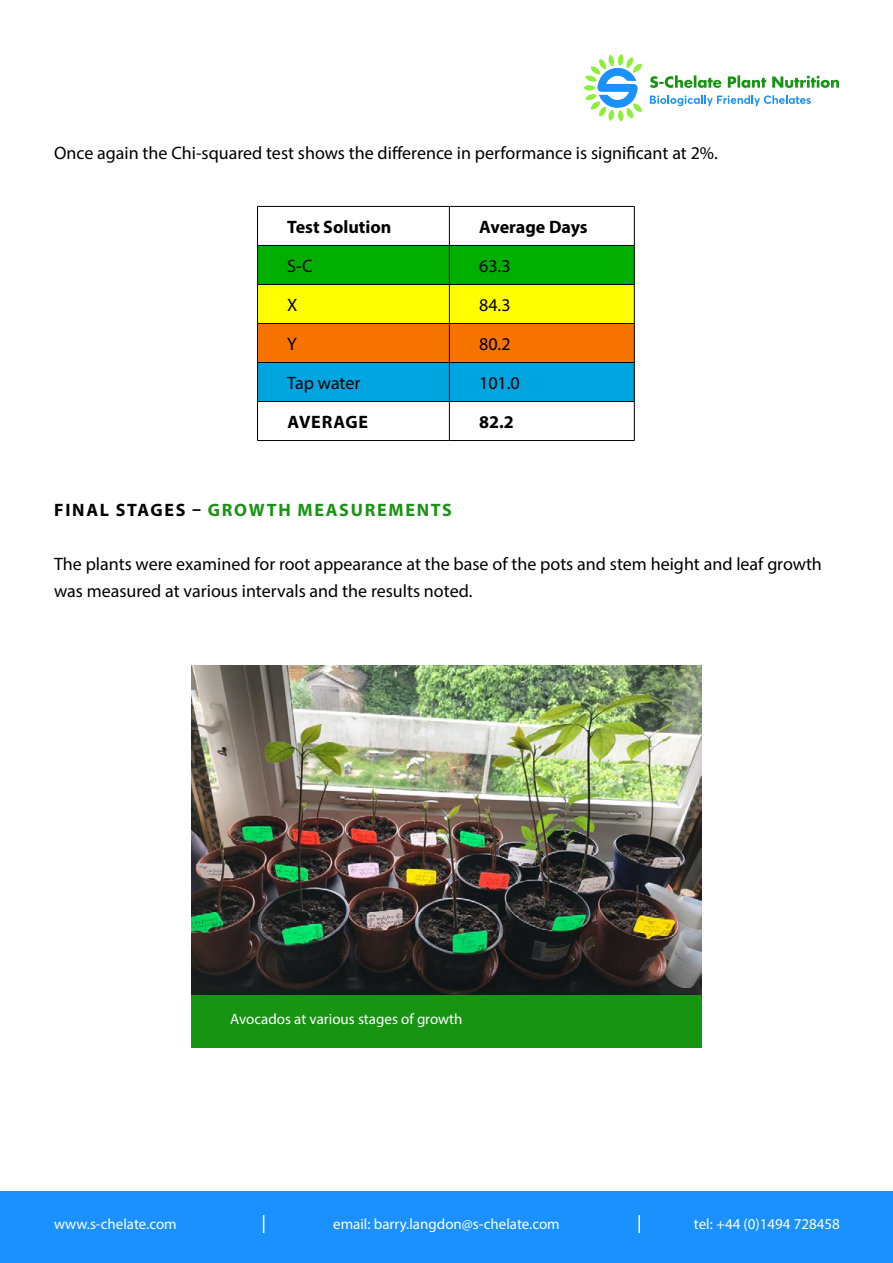
<style>
.page{position:relative;width:893px;height:1263px;background:#fff}
.page>*{position:absolute;margin:0;border:0;box-sizing:border-box;transform-origin:0 0}
.t1{font:18px/27px "Myriad Pro";color:#000}
.t2{font:700 18px "Myriad Pro";letter-spacing:.005em;color:#000}
.t3{font:700 18px "Myriad Pro";letter-spacing:.095em;color:#000}
.t4{font:700 18px "Myriad Pro";letter-spacing:.095em;color:#179412}
.t5{font:15px "Myriad Pro";color:#fff}
.s1{color:#179412}
</style>
<div class="page">
<div style="left:0;top:1191px;width:893px;height:72px;background:#1a91ff"></div>
<svg style="left:638px;top:1215px;width:2px;height:18px"></svg>
<svg style="left:263px;top:1215px;width:1px;height:18px"></svg>
<svg style="left:650px;top:75px;width:189px;height:13px"></svg>
<svg style="left:583px;top:54px;width:59px;height:67px"></svg>
<svg style="left:650px;top:95px;width:161px;height:11px"></svg>
<div style="left:191px;top:994px;width:511px;height:54px;background:#179412"></div>
<svg style="left:258px;top:207px;width:376px;height:233px"></svg>
<svg style="left:258px;top:246px;width:376px;height:155px"></svg>
<hr style="left:257px;top:246px;width:1px;height:38px;background:#000">
<hr style="left:449px;top:246px;width:1px;height:38px;background:#000">
<hr style="left:634px;top:246px;width:1px;height:38px;background:#000">
<hr style="left:257px;top:284px;width:192px;height:1px;background:#000">
<hr style="left:257px;top:285px;width:1px;height:38px;background:#000">
<hr style="left:449px;top:284px;width:185px;height:1px;background:#000">
<hr style="left:449px;top:285px;width:1px;height:38px;background:#000">
<hr style="left:634px;top:285px;width:1px;height:38px;background:#000">
<hr style="left:257px;top:323px;width:192px;height:1px;background:#000">
<hr style="left:257px;top:324px;width:1px;height:38px;background:#000">
<hr style="left:449px;top:323px;width:185px;height:1px;background:#000">
<hr style="left:449px;top:324px;width:1px;height:38px;background:#000">
<hr style="left:634px;top:324px;width:1px;height:38px;background:#000">
<hr style="left:257px;top:362px;width:192px;height:1px;background:#000">
<hr style="left:257px;top:363px;width:1px;height:38px;background:#000">
<hr style="left:449px;top:362px;width:185px;height:1px;background:#000">
<hr style="left:449px;top:363px;width:1px;height:38px;background:#000">
<hr style="left:634px;top:363px;width:1px;height:38px;background:#000">
<hr style="left:257px;top:401px;width:192px;height:1px;background:#000">
<hr style="left:257px;top:402px;width:1px;height:38px;background:#000">
<hr style="left:449px;top:401px;width:185px;height:1px;background:#000">
<hr style="left:449px;top:402px;width:1px;height:38px;background:#000">
<hr style="left:634px;top:402px;width:1px;height:38px;background:#000">
<hr style="left:257px;top:440px;width:192px;height:1px;background:#000">
<hr style="left:449px;top:440px;width:185px;height:1px;background:#000">
<hr style="left:257px;top:206px;width:192px;height:1px;background:#000">
<hr style="left:257px;top:207px;width:1px;height:38px;background:#000">
<hr style="left:449px;top:206px;width:185px;height:1px;background:#000">
<hr style="left:634px;top:207px;width:1px;height:38px;background:#000">
<hr style="left:257px;top:245px;width:192px;height:1px;background:#000">
<hr style="left:449px;top:245px;width:185px;height:1px;background:#000">
<hr style="left:449px;top:207px;width:1px;height:38px;background:#000">
<img style="left:192px;top:665px;width:509px;height:329px">
<p class="t1" style="left:54px;top:139px;width:665px">Once again the Chi-squared test shows the difference in performance is significant at 2%.</p>
<p class="t2" style="left:287px;top:215px;width:106px">TEST SOLUTION</p>
<p class="t2" style="left:479px;top:215px;width:110px">AVERAGE DAYS</p>
<p class="t1" style="left:287px;top:252px;width:27px">S-C</p>
<p class="t1" style="left:479px;top:252px;width:33px">63.3</p>
<p class="t1" style="left:287px;top:291px;width:12px">X</p>
<p class="t1" style="left:479px;top:291px;width:33px">84.3</p>
<p class="t1" style="left:287px;top:330px;width:11px">Y</p>
<p class="t1" style="left:479px;top:330px;width:33px">80.2</p>
<p class="t1" style="left:287px;top:369px;width:75px">Tap water</p>
<p class="t1" style="left:479px;top:369px;width:42px">101.0</p>
<p class="t2" style="left:287px;top:410px;width:80px">AVERAGE</p>
<p class="t2" style="left:479px;top:410px;width:36px">82.2</p>
<p class="t3" style="left:54px;top:498px;width:168px">FINAL STAGES – <span class="s1">GRO</span></p>
<p class="t4" style="left:249px;top:498px;width:194px">WTH MEASUREMENTS</p>
<p class="t1" style="left:54px;top:550px;width:769px">The plants were examined for root appearance at the base of the pots and stem height and leaf growth was measured at various intervals and the results noted.</p>
<p class="t5" style="left:230px;top:1010px;width:234px">Avocados at various stages of growth</p>
<p class="t5" style="left:54px;top:1215px;width:124px">www.s-chelate.com</p>
<p class="t5" style="left:333px;top:1215px;width:228px">email: barry.langdon@s-chelate.com</p>
<p class="t5" style="left:694px;top:1215px;width:148px">tel: +44 (0)1494 728458</p>
</div>
